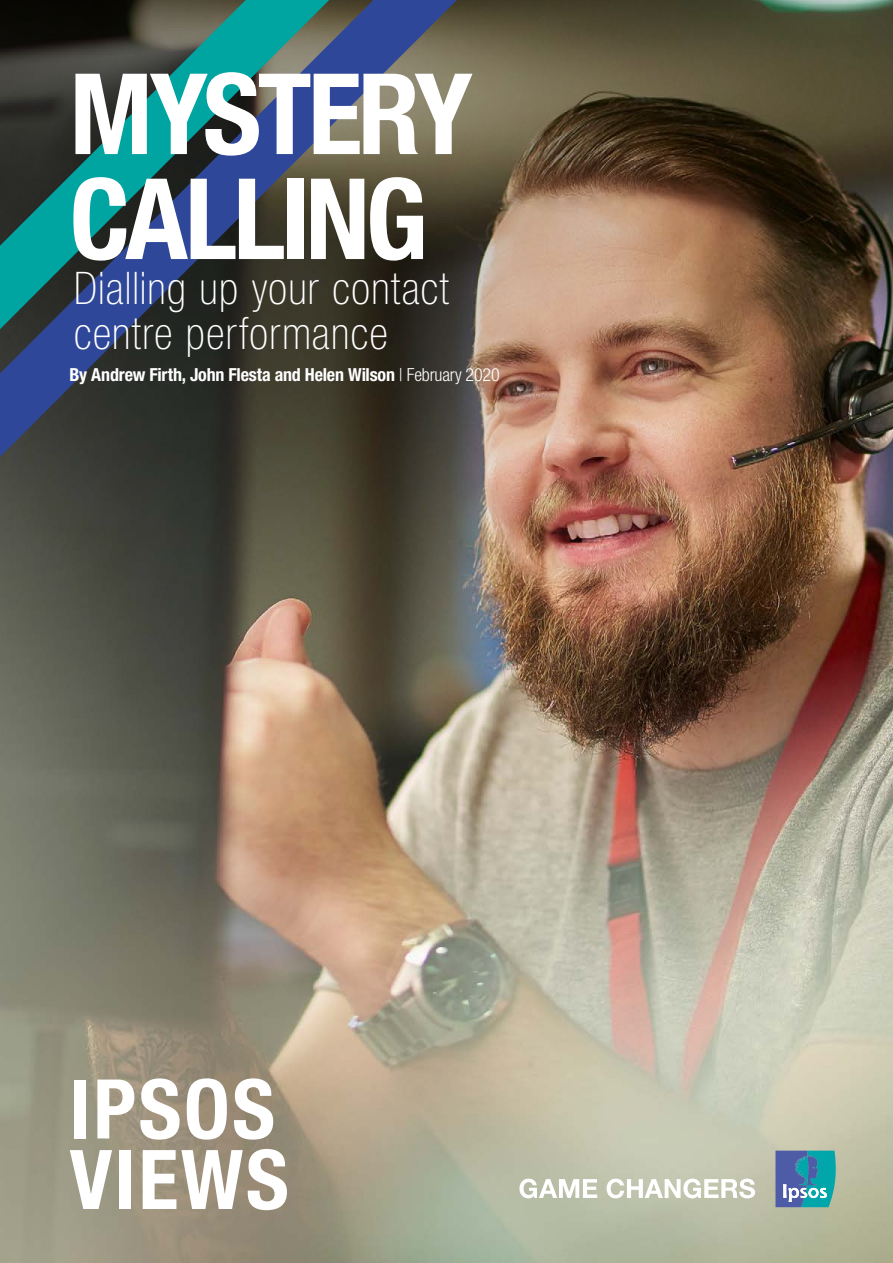
<style>
.page{position:relative;width:893px;height:1263px;background:#fff}
.page>*{position:absolute;margin:0;border:0;box-sizing:border-box;transform-origin:0 0}
.t1{font:700 condensed 112.5px/105px "Helvetica Neue LT Std";letter-spacing:-.04em;color:#fff}
.t2{font:700 condensed 82.5px/70.5px "Helvetica Neue LT Std";letter-spacing:.03em;color:#fff}
.t3{font:100 condensed 45px/45px "Helvetica Neue LT Std";letter-spacing:.025em;color:#fff}
.t4{font:700 condensed 18px "Helvetica Neue LT Std";letter-spacing:-.01em;color:#fff}
.s1{font-weight:300}
</style>
<div class="page">
<img style="left:0;top:771px;width:893px;height:492px">
<img style="left:0;top:0;width:893px;height:771px">
<svg style="left:0;top:0;width:457px;height:457px;background:#33484d"></svg>
<svg style="left:775px;top:1150px;width:62px;height:57px;background:#468eaf"></svg>
<svg style="left:519px;top:1178px;width:236px;height:20px"></svg>
<h1 class="t1" style="left:70px;top:60px;width:405px">MYSTERY<br>CALLING</h1>
<h3 class="t3" style="left:74px;top:265px;width:376px">Dialling up your contact centre performance</h3>
<p class="t4" style="left:70px;top:363px;width:432px">By Andrew Firth, John Flesta and Helen Wilson <span class="s1">| February 2020</span></p>
<h2 class="t2" style="left:70px;top:1073px;width:221px">IPSOS<br>VIEWS</h2>
</div>
